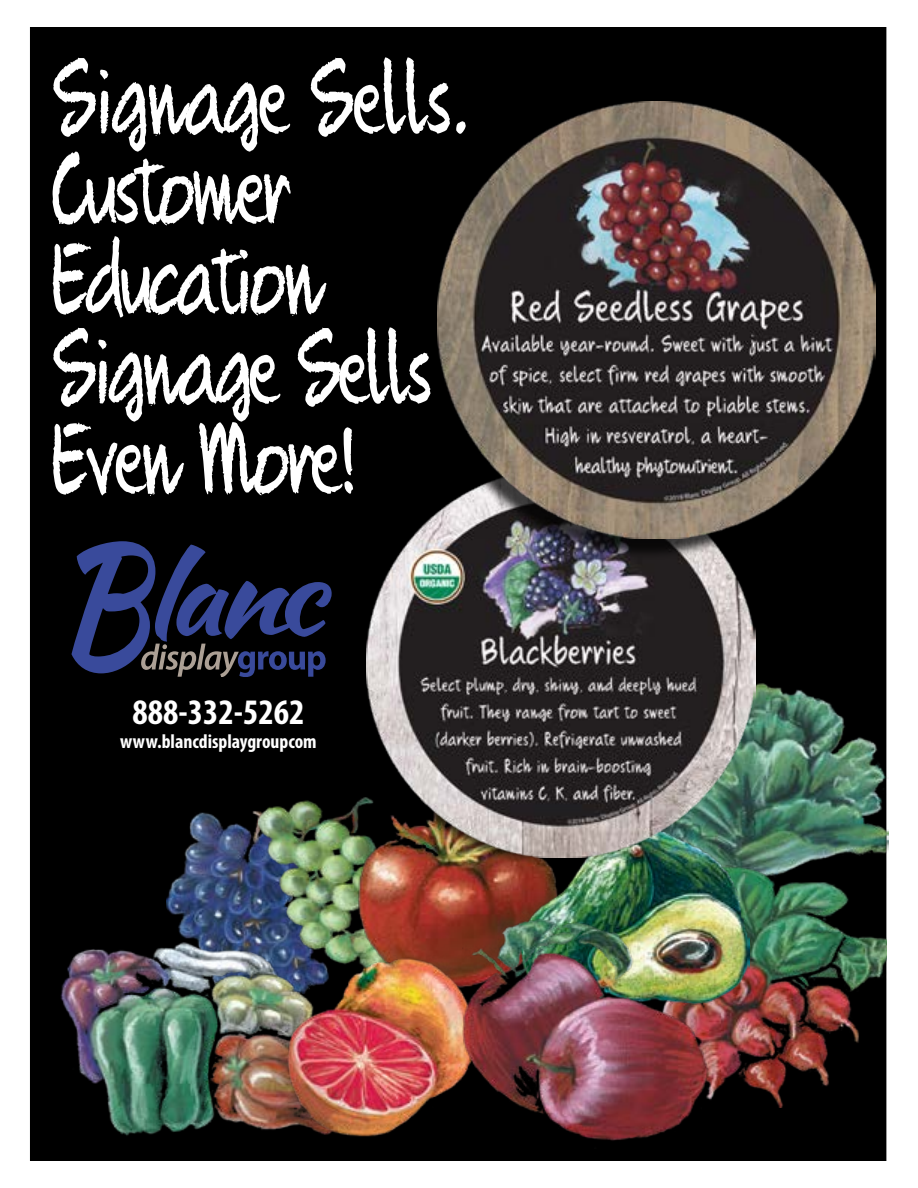
<style>
.page{position:relative;width:918px;height:1188px;background:#fff}
.page>*{position:absolute;margin:0;border:0;box-sizing:border-box;transform-origin:0 0}
.t1{font:90px/90px "Quikhand";letter-spacing:-.02em;color:#fff;scale:.9 1}
.t2{font:700 condensed 36px "Myriad Pro";color:#fff}
.t3{font:700 condensed 19.8px "Myriad Pro";color:#fff}
</style>
<div class="page">
<div style="left:31px;top:28px;width:855px;height:1132px;background:#000"></div>
<img style="left:749px;top:680px;width:139px;height:198px">
<img style="left:713px;top:862px;width:173px;height:245px">
<img style="left:166px;top:811px;width:92px;height:129px">
<img style="left:258px;top:800px;width:96px;height:140px">
<img style="left:60px;top:940px;width:294px;height:196px">
<img style="left:354px;top:865px;width:166px;height:91px">
<img style="left:266px;top:956px;width:196px;height:181px">
<img style="left:520px;top:865px;width:229px;height:140px">
<img style="left:462px;top:910px;width:251px;height:231px">
<div style="left:344px;top:460px;width:405px;height:405px;background:#000;opacity:.75"></div>
<img style="left:367px;top:469px;width:388px;height:388px">
<div style="left:420px;top:107px;width:453px;height:453px;background:#000;opacity:.75"></div>
<img style="left:438px;top:101px;width:437px;height:438px">
<svg style="left:71px;top:541px;width:261px;height:136px"></svg>
<p class="t1" style="left:53px;top:58px;width:466px">Signage Sells.<br>Customer<br>Education<br>Signage Sells<br>Even More!</p>
<p class="t2" style="left:132px;top:692px;width:174px">888-332-5262</p>
<p class="t3" style="left:120px;top:730px;width:198px">www.blancdisplaygroupcom</p>
</div>
